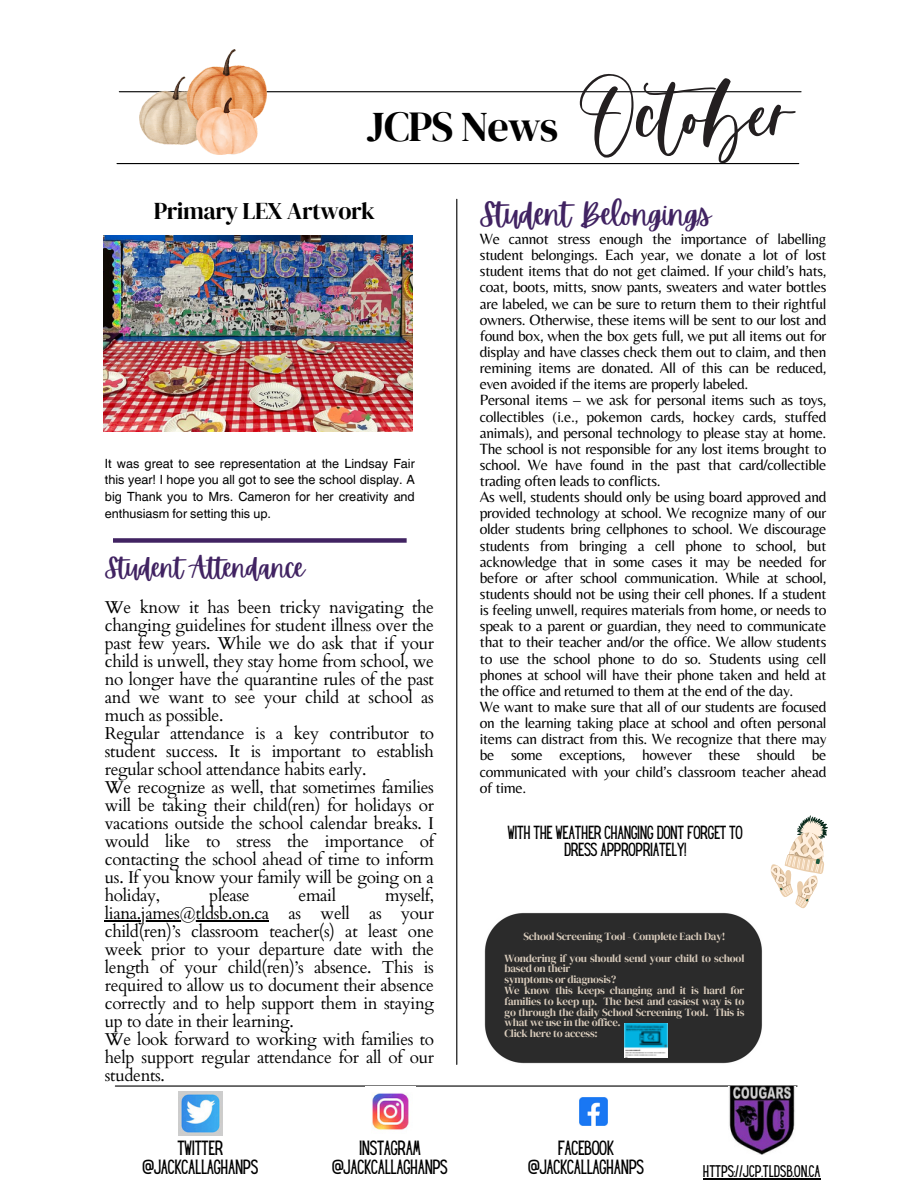
<style>
.page{position:relative;width:918px;height:1188px;background:#fff}
.page>*{position:absolute;margin:0;border:0;box-sizing:border-box;transform-origin:0 0}
.t1{font:42.3px "DM Serif Display";letter-spacing:-.025em;color:#000}
.t2{font:30.45px "Apricots";letter-spacing:-.02em;color:#412362}
.t3{font:26.25px "Apricots";letter-spacing:-.02em;color:#412362}
.t4{font:24px "DM Serif Display";letter-spacing:-.02em;color:#000}
.t5{font:18px "Hey Gotcha";letter-spacing:-.02em;color:#000}
.t6{font:17.25px/18px "Cardo";letter-spacing:-.02em;color:#000;text-align:justify}
.t7{font:16.65px/17.4px "Hey Gotcha";color:#000;text-align:center}
.t8{font:15.45px/16.2px "Belleza";letter-spacing:-.02em;color:#000;text-align:justify}
.t9{font:14.85px "Hey Gotcha";color:#000}
.t10{font:12.75px/17px "Helvetica World";color:#000;text-align:justify}
.t11{font:10.8px/10.8px "DM Serif Display";letter-spacing:-.02em;color:#d9ccbc}
</style>
<div class="page">
<hr style="left:115px;top:1085px;width:682px;height:2px;background:#000">
<img style="left:372px;top:1093px;width:37px;height:37px">
<img style="left:579px;top:1097px;width:29px;height:29px">
<img style="left:729px;top:1087px;width:66px;height:67px">
<img style="left:178px;top:1091px;width:44px;height:44px">
<svg style="left:770px;top:815px;width:58px;height:94px"></svg>
<div style="left:484px;top:912px;width:278px;height:152px;background:#2b2b2b"></div>
<img style="left:624px;top:1024px;width:43px;height:34px">
<hr style="left:703px;top:1178px;width:118px;height:1px;background:#000">
<hr style="left:119px;top:91px;width:682px;height:1px;background:#000">
<hr style="left:456px;top:199px;width:1px;height:865px;background:#000">
<hr style="left:117px;top:163px;width:682px;height:1px;background:#000">
<img style="left:139px;top:49px;width:127px;height:106px">
<svg style="left:580px;top:73px;width:216px;height:90px"></svg>
<div style="left:113px;top:538px;width:294px;height:5px;background:#412362"></div>
<img style="left:104px;top:236px;width:309px;height:196px">
<hr style="left:105px;top:920px;width:164px;height:1px;background:#000">
<p class="t1" style="left:367px;top:98px;width:193px">JCPS News</p>
<p class="t4" style="left:154px;top:194px;width:223px">Primary LEX Artwork</p>
<p class="t10" style="left:105px;top:455px;width:312px">It was great to see representation at the Lindsay Fair this year! I hope you all got to see the school display. A big Thank you to Mrs. Cameron for her creativity and enthusiasm for setting this up.</p>
<p class="t3" style="left:105px;top:553px;width:202px">Student Attendance</p>
<p class="t6" style="left:105px;top:599px;width:331px">We know it has been tricky navigating the changing guidelines for student illness over the past few years. While we do ask that if your child is unwell, they stay home from school, we no longer have the quarantine rules of the past and we want to see your child at school as much as possible.</p>
<p class="t6" style="left:105px;top:725px;width:331px">Regular attendance is a key contributor to student success. It is important to establish regular school attendance habits early.</p>
<p class="t6" style="left:105px;top:779px;width:331px">We recognize as well, that sometimes families will be taking their child(ren) for holidays or vacations outside the school calendar breaks. I would like to stress the importance of contacting the school ahead of time to inform us. If you know your family will be going on a holiday,</p>
<p class="t6" style="left:105px;top:887px;width:331px;text-indent:280px">myself, liana.james@tldsb.on.ca as well as your child(ren)’s classroom teacher(s) at least one week prior to your departure date with the length of your child(ren)’s absence. This is required to allow us to document their absence correctly and to help support them in staying up to date in their learning.</p>
<p class="t6" style="left:105px;top:1031px;width:331px">We look forward to working with families to help support regular attendance for all of our students.</p>
<p class="t6" style="left:209px;top:887px;width:42px">please</p>
<p class="t6" style="left:299px;top:887px;width:39px">email</p>
<p class="t2" style="left:480px;top:196px;width:233px">Student Belongings</p>
<p class="t8" style="left:480px;top:230px;width:348px">We cannot stress enough the importance of labelling student belongings. Each year, we donate a lot of lost student items that do not get claimed. If your child’s hats, coat, boots, mitts, snow pants, sweaters and water bottles are labeled, we can be sure to return them to their rightful owners. Otherwise, these items will be sent to our lost and found box, when the box gets full, we put all items out for display and have classes check them out to claim, and then remining items are donated. All of this can be reduced, even avoided if the items are properly labeled.</p>
<p class="t8" style="left:480px;top:392px;width:348px">Personal items – we ask for personal items such as toys, collectibles (i.e., pokemon cards, hockey cards, stuffed animals), and personal technology to please stay at home.<br>The school is not responsible for any lost items brought to school. We have found in the past that card/collectible trading often leads to conflicts.</p>
<p class="t8" style="left:480px;top:489px;width:348px">As well, students should only be using board approved and provided technology at school. We recognize many of our older students bring cellphones to school. We discourage students from bringing a cell phone to school, but acknowledge that in some cases it may be needed for before or after school communication. While at school, students should not be using their cell phones. If a student is feeling unwell, requires materials from home, or needs to speak to a parent or guardian, they need to communicate that to their teacher and/or the office. We allow students to use the school phone to do so. Students using cell phones at school will have their phone taken and held at the office and returned to them at the end of the day.</p>
<p class="t8" style="left:480px;top:698px;width:348px">We want to make sure that all of our students are focused on the learning taking place at school and often personal items can distract from this. We recognize that there may be some exceptions, however these should be communicated with your child’s classroom teacher ahead of time.</p>
<p class="t7" style="left:507px;top:825px;width:236px">WITH THE WEATHER CHANGING DONT FORGET TO<br>DRESS APPROPRIATELY!</p>
<p class="t11" style="left:523px;top:931px;width:204px">School Screening Tool - Complete Each Day!</p>
<p class="t11" style="left:505px;top:952px;width:241px">Wondering if you should send your child to school based on their</p>
<p class="t11" style="left:505px;top:974px;width:113px">symptoms or diagnosis?</p>
<p class="t11" style="left:505px;top:985px;width:241px;text-align:justify">We know this keeps changing and it is hard for families to keep up. The best and easiest way is to go through the daily School Screening Tool. This is what we use in the office.</p>
<p class="t11" style="left:505px;top:1028px;width:95px">Click here to access:</p>
<p class="t5" style="left:177px;top:1141px;width:46px">TWITTER</p>
<p class="t5" style="left:142px;top:1160px;width:117px">@JACKCALLAGHANPS</p>
<p class="t5" style="left:359px;top:1141px;width:63px">INSTAGRAM</p>
<p class="t5" style="left:332px;top:1160px;width:117px">@JACKCALLAGHANPS</p>
<p class="t9" style="left:703px;top:1165px;width:119px">HTTPS://JCP.TLDSB.ON.CA</p>
<p class="t5" style="left:558px;top:1141px;width:57px">FACEBOOK</p>
<p class="t5" style="left:528px;top:1160px;width:117px">@JACKCALLAGHANPS</p>
</div>
